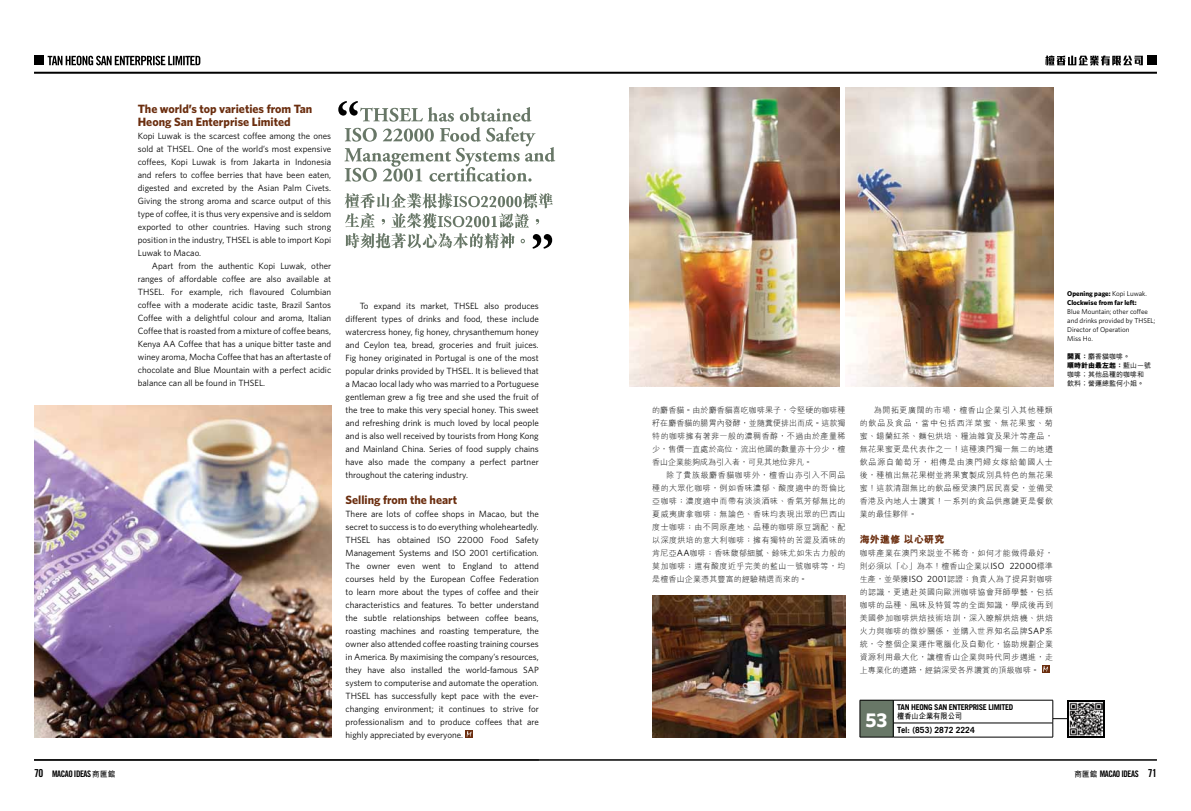
<style>
.page{position:relative;width:1191px;height:811px;background:#fff}
.page>*{position:absolute;margin:0;border:0;box-sizing:border-box;transform-origin:0 0}
.t1{font:700 20px "Whitney";color:#fff}
.t2{font:700 12px/13px "Whitney";color:#6b2e0f}
.t3{font:800 10px "M Hei";letter-spacing:.02em;color:#6b2e0f}
.t4{font:9px/13px "Whitney";color:#000;text-align:justify}
.t5{font:9px "Trade Gothic Bold Cond Twenty";letter-spacing:-.05em;color:#000}
.t6{font:700 8.5px "Trade Gothic LT Std";color:#000}
.t7{font:300 8px/13px "M Hei";letter-spacing:.05em;color:#000;text-align:justify}
.t8{font:700 8px "Trade Gothic LT Std";letter-spacing:-.04em;color:#000}
.t9{font:700 8px "M Hei";color:#000;scale:.9 1}
.t10{font:7px/9px "Whitney";color:#000}
.t11{font:700 7px/9px "Whitney";color:#000}
.t12{font:500 7px/9px "M Hei";color:#000}
.s1{font-family:"Whitney";font-weight:400;font-size:9px}
.s2{font-weight:400}
.s3{font-weight:800}
.s4{font-size:11px}
.s5{font-family:"M Hei";font-weight:700;font-size:8px}
</style>
<div class="page">
<hr style="left:34px;top:72px;width:1123px;height:2px;background:#000">
<svg style="left:48px;top:56px;width:152px;height:9px"></svg>
<svg style="left:1045px;top:56px;width:97px;height:9px"></svg>
<div style="left:34px;top:56px;width:9px;height:9px;background:#000"></div>
<div style="left:1147px;top:56px;width:10px;height:9px;background:#000"></div>
<hr style="left:34px;top:759px;width:1123px;height:1px;background:#000">
<svg style="left:345px;top:193px;width:208px;height:56px"></svg>
<svg style="left:338px;top:101px;width:217px;height:81px"></svg>
<svg style="left:465px;top:730px;width:8px;height:7px"></svg>
<svg style="left:467px;top:731px;width:4px;height:6px"></svg>
<img style="left:34px;top:405px;width:297px;height:332px">
<svg style="left:1067px;top:700px;width:37px;height:37px"></svg>
<img style="left:1069px;top:702px;width:33px;height:33px">
<div style="left:860px;top:700px;width:33px;height:37px;background:#687767"></div>
<hr style="left:859px;top:700px;width:34px;height:1px;background:#000">
<hr style="left:893px;top:700px;width:160px;height:1px;background:#000">
<svg style="left:859px;top:700px;width:1px;height:37px"></svg>
<hr style="left:893px;top:723px;width:160px;height:1px;background:#000">
<svg style="left:893px;top:700px;width:1px;height:37px"></svg>
<svg style="left:1052px;top:700px;width:15px;height:37px"></svg>
<hr style="left:859px;top:737px;width:34px;height:1px;background:#000">
<hr style="left:893px;top:737px;width:160px;height:1px;background:#000">
<img style="left:652px;top:595px;width:193px;height:142px">
<img style="left:629px;top:88px;width:211px;height:299px">
<img style="left:845px;top:88px;width:208px;height:299px">
<svg style="left:1042px;top:665px;width:7px;height:7px"></svg>
<svg style="left:1043px;top:666px;width:4px;height:6px"></svg>
<h2 class="t2" style="left:138px;top:102px;width:176px">The world’s top varieties from Tan<br>Heong San Enterprise Limited</h2>
<p class="t4" style="left:138px;top:130px;width:195px">Kopi Luwak is the scarcest coffee among the ones sold at THSEL. One of the world’s most expensive coffees, Kopi Luwak is from Jakarta in Indonesia and refers to coffee berries that have been eaten, digested and excreted by the Asian Palm Civets.<br>Giving the strong aroma and scarce output of this type of coffee, it is thus very expensive and is seldom exported to other countries. Having such strong position in the industry, THSEL is able to import Kopi Luwak to Macao.</p>
<p class="t4" style="left:138px;top:260px;width:195px;text-indent:14px">Apart from the authentic Kopi Luwak, other ranges of affordable coffee are also available at THSEL. For example, rich flavoured Columbian coffee with a moderate acidic taste, Brazil Santos Coffee with a delightful colour and aroma, Italian Coffee that is roasted from a mixture of coffee beans, Kenya AA Coffee that has a unique bitter taste and winey aroma, Mocha Coffee that has an aftertaste of chocolate and Blue Mountain with a perfect acidic balance can all be found in THSEL.</p>
<p class="t4" style="left:345px;top:299px;width:195px;text-indent:14px">To expand its market, THSEL also produces different types of drinks and food, these include watercress honey, fig honey, chrysanthemum honey and Ceylon tea, bread, groceries and fruit juices.<br>Fig honey originated in Portugal is one of the most popular drinks provided by THSEL. It is believed that a Macao local lady who was married to a Portuguese gentleman grew a fig tree and she used the fruit of the tree to make this very special honey. This sweet and refreshing drink is much loved by local people and is also well received by tourists from Hong Kong and Mainland China. Series of food supply chains have also made the company a perfect partner throughout the catering industry.</p>
<h2 class="t2" style="left:345px;top:492px;width:113px">Selling from the heart</h2>
<p class="t4" style="left:345px;top:507px;width:195px">There are lots of coffee shops in Macao, but the secret to success is to do everything wholeheartedly.<br>THSEL has obtained ISO 22000 Food Safety Management Systems and ISO 2001 certification.<br>The owner even went to England to attend courses held by the European Coffee Federation to learn more about the types of coffee and their characteristics and features. To better understand the subtle relationships between coffee beans, roasting machines and roasting temperature, the owner also attended coffee roasting training courses in America. By maximising the company’s resources, they have also installed the world-famous SAP system to computerise and automate the operation.<br>THSEL has successfully kept pace with the ever&shy;changing environment; it continues to strive for professionalism and to produce coffees that are highly appreciated by everyone.</p>
<p class="t7" style="left:652px;top:403px;width:195px">的麝香貓。由於麝香貓喜吃咖啡果子，令堅硬的咖啡種籽在麝香貓的腸胃內發酵，並隨糞便排出而成。這款獨特的咖啡擁有著非一般的濃稠香醇，不過由於產量稀少，售價一直處於高位，流出他國的數量亦十分少，檀香山企業能夠成為引入者，可見其地位非凡。</p>
<p class="t7" style="left:652px;top:468px;width:195px;text-indent:14px">除了貴族級麝香貓咖啡外，檀香山亦引入不同品種的大眾化咖啡，例如香味濃郁、酸度適中的哥倫比亞咖啡；濃度適中而帶有淡淡酒味、香氣芳郁無比的夏威夷唐拿咖啡；無論色、香味均表現出眾的巴西山度士咖啡；由不同原產地、品種的咖啡原豆調配、配以深度烘培的意大利咖啡；擁有獨特的苦澀及酒味的肯尼亞<span class="s1">AA</span>咖啡；香味馥郁細膩、餘味尤如朱古力般的莫加咖啡；還有酸度近乎完美的藍山一號咖啡等，均是檀香山企業憑其豐富的經驗精選而來的。</p>
<p class="t7" style="left:859px;top:403px;width:195px;text-indent:14px">為開拓更廣闊的市場，檀香山企業引入其他種類的飲品及食品，當中包括西洋菜蜜、無花果蜜、菊蜜、鍚蘭紅茶、麵包烘培、糧油雜貨及果汁等產品，無花果蜜更是代表作之一！這種澳門獨一無二的地道飲品源自葡萄牙，相傳是由澳門婦女嫁給葡國人士後，種植出無花果樹並將果實製成別具特色的無花果蜜！這款清甜無比的飲品極受澳門居民喜愛，並備受香港及內地人士讚賞！一系列的食品供應鏈更是餐飲業的最佳夥伴。</p>
<p class="t3" style="left:859px;top:533px;width:86px">海外進修 以心研究</p>
<p class="t7" style="left:859px;top:546px;width:195px">咖啡產業在澳門來說並不稀奇，如何才能做得最好，則必須以「心」為本！檀香山企業以<span class="s1">ISO 22000</span>標準生產，並榮獲<span class="s1">ISO 2001</span>認證；負責人為了提昇對咖啡的認識，更遠赴英國向歐洲咖啡協會拜師學藝，包括咖啡的品種、風味及特質等的全面知識，學成後再到美國參加咖啡烘焙技術培訓，深入瞭解烘焙機、烘焙火力與咖啡的微妙關係，並購入世界知名品牌<span class="s1">SAP</span>系統，令整個企業運作電腦化及自動化，協助規劃企業資源利用最大化，讓檀香山企業與時代同步邁進，走上專業化的道路，經銷深受各界讚賞的頂級咖啡。</p>
<h1 class="t1" style="left:865px;top:706px;width:23px">53</h1>
<p class="t8" style="left:897px;top:702px;width:118px">TAN HEONG SAN ENTERPRISE LIMITED</p>
<p class="t9" style="left:897px;top:712px;width:73px">檀香山企業有限公司</p>
<p class="t6" style="left:897px;top:725px;width:79px">TEL: (853) 2872 2224</p>
<p class="t11" style="left:1067px;top:289px;width:81px">Opening page: <span class="s2">Kopi Luwak.<br></span>Clockwise from far left:</p>
<p class="t10" style="left:1067px;top:307px;width:90px">Blue Mountain; other coffee and drinks provided by THSEL;<br>Director of Operation<br>Miss Ho.</p>
<p class="t12" style="left:1067px;top:352px;width:85px"><span class="s3">開頁：</span>麝香貓咖啡。<br><span class="s3">順時針由最左起：</span>藍山一號咖啡；其他品種的咖啡和飲料；營運總監何小姐。</p>
<p class="t5" style="left:34px;top:768px;width:83px"><span class="s4">70</span> MACAO IDEAS <span class="s5">商匯館</span></p>
<p class="t5" style="left:1074px;top:768px;width:84px"><span class="s5">商匯館</span> MACAO IDEAS <span class="s4">71</span></p>
</div>
